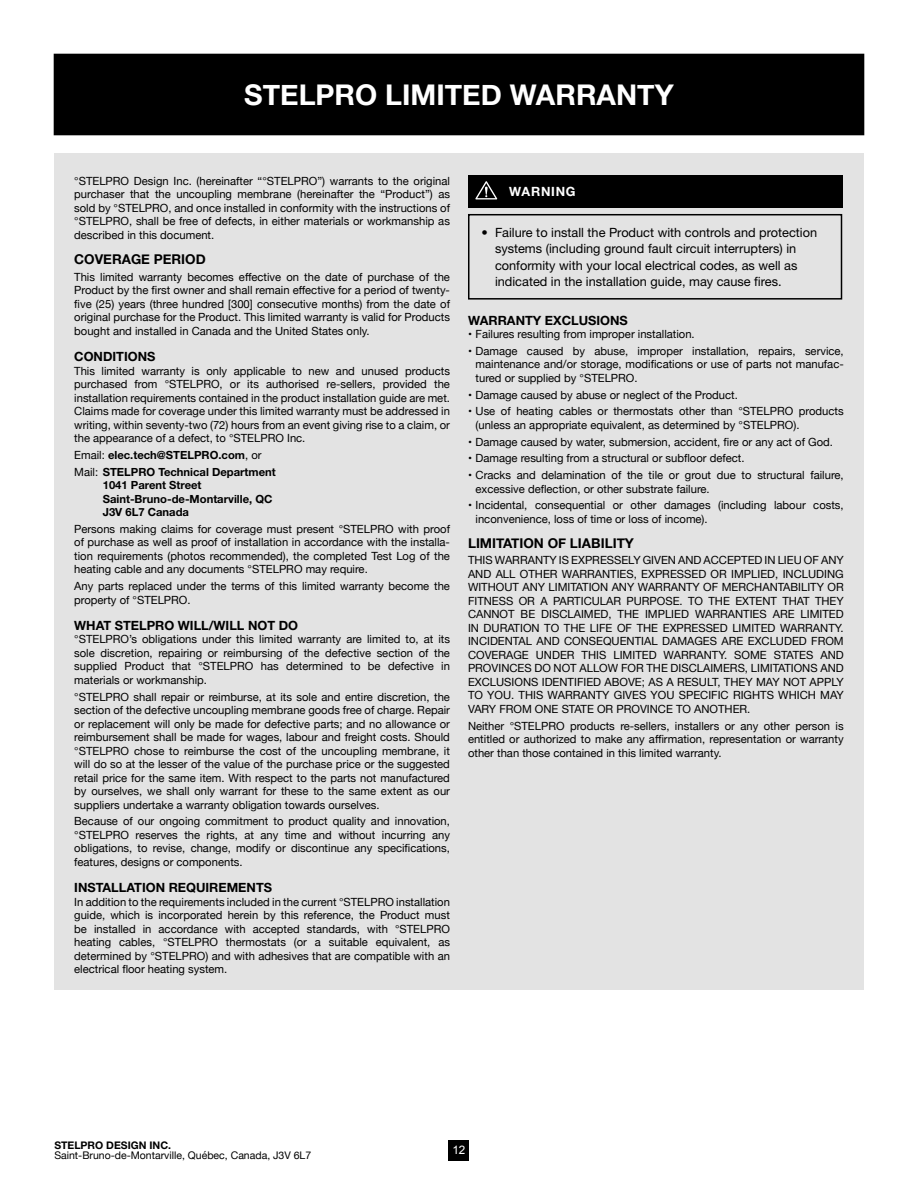
<style>
.page{position:relative;width:918px;height:1188px;background:#fff}
.page>*{position:absolute;margin:0;border:0;box-sizing:border-box;transform-origin:0 0}
.t1{font:700 28.5px "Helvetica Neue";color:#fff}
.t2{font:700 13.5px "Helvetica Neue";color:#000}
.t3{font:12.75px/16.5px "Helvetica Neue LT Std";color:#000}
.t4{font:700 12.75px "Helvetica Neue LT Std";color:#000}
.t5{font:700 12.75px "Helvetica Neue LT Std";letter-spacing:.055em;color:#fff}
.t6{font:11.7px "Arial";color:#fff}
.t7{font:11.25px/13.5px "Helvetica Neue";color:#000;text-align:justify}
.t8{font:700 11.25px/13.5px "Helvetica Neue LT Std";color:#000}
.t9{font:10.5px "Helvetica Neue";color:#000}
.t10{font:700 10.5px "Helvetica Neue LT Std";color:#000}
.s1{font-family:"Helvetica Neue";font-weight:400}
.s2{font-weight:400}
</style>
<div class="page">
<div style="left:449px;top:1140px;width:20px;height:20px;background:#000"></div>
<div style="left:54px;top:154px;width:810px;height:836px;background:#e3e3e3"></div>
<div style="left:468px;top:175px;width:374px;height:33px;background:#000"></div>
<svg style="left:475px;top:181px;width:22px;height:18px"></svg>
<div style="left:468px;top:214px;width:374px;height:86px;border:2px solid #000"></div>
<div style="left:54px;top:54px;width:810px;height:81px;background:#000"></div>
<h1 class="t1" style="left:244px;top:72px;width:431px">STELPRO LIMITED WARRANTY</h1>
<p class="t7" style="left:74px;top:175px;width:377px">°STELPRO Design Inc. (hereinafter “°STELPRO”) warrants to the original purchaser that the uncoupling membrane (hereinafter the “Product”) as sold by °STELPRO, and once installed in conformity with the instructions of °STELPRO, shall be free of defects, in either materials or workmanship as described in this document.</p>
<p class="t2" style="left:74px;top:248px;width:133px">COVERAGE PERIOD</p>
<p class="t7" style="left:74px;top:270px;width:377px">This limited warranty becomes effective on the date of purchase of the Product by the first owner and shall remain effective for a period of twenty&shy;five (25) years (three hundred [300] consecutive months) from the date of original purchase for the Product. This limited warranty is valid for Products bought and installed in Canada and the United States only.</p>
<p class="t4" style="left:74px;top:349px;width:83px">CONDITIONS</p>
<p class="t7" style="left:74px;top:364px;width:377px">This limited warranty is only applicable to new and unused products purchased from °STELPRO, or its authorised re-sellers, provided the installation requirements contained in the product installation guide are met.<br>Claims made for coverage under this limited warranty must be addressed in writing, within seventy-two (72) hours from an event giving rise to a claim, or the appearance of a defect, to °STELPRO Inc.</p>
<p class="t8" style="left:74px;top:446px;width:203px;line-height:16.8px"><span class="s1">Email:</span> elec.tech@STELPRO.com<span class="s2">, or<br></span><span class="s1">Mail:</span> STELPRO Technical Department</p>
<p class="t8" style="left:103px;top:478px;width:171px">1041 Parent Street<br>Saint-Bruno-de-Montarville, QC<br>J3V 6L7 Canada</p>
<p class="t7" style="left:74px;top:523px;width:377px">Persons making claims for coverage must present °STELPRO with proof of purchase as well as proof of installation in accordance with the installa&shy;tion requirements (photos recommended), the completed Test Log of the heating cable and any documents °STELPRO may require.</p>
<p class="t7" style="left:74px;top:580px;width:377px">Any parts replaced under the terms of this limited warranty become the property of °STELPRO.</p>
<p class="t4" style="left:74px;top:618px;width:225px">WHAT STELPRO WILL/WILL NOT DO</p>
<p class="t7" style="left:74px;top:633px;width:377px">°STELPRO’s obligations under this limited warranty are limited to, at its sole discretion, repairing or reimbursing of the defective section of the supplied Product that °STELPRO has determined to be defective in materials or workmanship.</p>
<p class="t7" style="left:74px;top:691px;width:377px">°STELPRO shall repair or reimburse, at its sole and entire discretion, the section of the defective uncoupling membrane goods free of charge. Repair or replacement will only be made for defective parts; and no allowance or reimbursement shall be made for wages, labour and freight costs. Should °STELPRO chose to reimburse the cost of the uncoupling membrane, it will do so at the lesser of the value of the purchase price or the suggested retail price for the same item. With respect to the parts not manufactured by ourselves, we shall only warrant for these to the same extent as our suppliers undertake a warranty obligation towards ourselves.</p>
<p class="t7" style="left:74px;top:815px;width:377px">Because of our ongoing commitment to product quality and innovation, °STELPRO reserves the rights, at any time and without incurring any obligations, to revise, change, modify or discontinue any specifications, features, designs or components.</p>
<p class="t4" style="left:74px;top:880px;width:199px">INSTALLATION REQUIREMENTS</p>
<p class="t7" style="left:74px;top:896px;width:377px">In addition to the requirements included in the current °STELPRO installation guide, which is incorporated herein by this reference, the Product must be installed in accordance with accepted standards, with °STELPRO heating cables, °STELPRO thermostats (or a suitable equivalent, as determined by °STELPRO) and with adhesives that are compatible with an electrical floor heating system.</p>
<p class="t5" style="left:509px;top:184px;width:68px">WARNING</p>
<p class="t3" style="left:495px;top:224px;width:324px;text-indent:-14px">• Failure to install the Product with controls and protection systems (including ground fault circuit interrupters) in conformity with your local electrical codes, as well as indicated in the installation guide, may cause fires.</p>
<p class="t4" style="left:468px;top:312px;width:161px">WARRANTY EXCLUSIONS</p>
<p class="t7" style="left:468px;top:328px;width:228px">• Failures resulting from improper installation.</p>
<p class="t7" style="left:476px;top:345px;width:370px;text-indent:-8px">• Damage caused by abuse, improper installation, repairs, service, maintenance and/or storage, modifications or use of parts not manufac&shy;tured or supplied by °STELPRO.</p>
<p class="t7" style="left:468px;top:388px;width:271px">• Damage caused by abuse or neglect of the Product.</p>
<p class="t7" style="left:476px;top:405px;width:370px;text-indent:-8px">• Use of heating cables or thermostats other than °STELPRO products (unless an appropriate equivalent, as determined by °STELPRO).</p>
<p class="t7" style="left:468px;top:435px;width:366px">• Damage caused by water, submersion, accident, fire or any act of God.</p>
<p class="t7" style="left:468px;top:452px;width:278px">• Damage resulting from a structural or subfloor defect.</p>
<p class="t7" style="left:476px;top:469px;width:370px;text-indent:-8px">• Cracks and delamination of the tile or grout due to structural failure, excessive deflection, or other substrate failure.</p>
<p class="t7" style="left:476px;top:499px;width:370px;text-indent:-8px">• Incidental, consequential or other damages (including labour costs, inconvenience, loss of time or loss of income).</p>
<p class="t2" style="left:468px;top:532px;width:167px">LIMITATION OF LIABILITY</p>
<p class="t7" style="left:468px;top:554px;width:377px">THIS WARRANTY IS EXPRESSELY GIVEN AND ACCEPTED IN LIEU OF ANY AND ALL OTHER WARRANTIES, EXPRESSED OR IMPLIED, INCLUDING WITHOUT ANY LIMITATION ANY WARRANTY OF MERCHANTABILITY OR FITNESS OR A PARTICULAR PURPOSE. TO THE EXTENT THAT THEY CANNOT BE DISCLAIMED, THE IMPLIED WARRANTIES ARE LIMITED IN DURATION TO THE LIFE OF THE EXPRESSED LIMITED WARRANTY.<br>INCIDENTAL AND CONSEQUENTIAL DAMAGES ARE EXCLUDED FROM COVERAGE UNDER THIS LIMITED WARRANTY. SOME STATES AND PROVINCES DO NOT ALLOW FOR THE DISCLAIMERS, LIMITATIONS AND EXCLUSIONS IDENTIFIED ABOVE; AS A RESULT, THEY MAY NOT APPLY TO YOU. THIS WARRANTY GIVES YOU SPECIFIC RIGHTS WHICH MAY VARY FROM ONE STATE OR PROVINCE TO ANOTHER.</p>
<p class="t7" style="left:468px;top:720px;width:377px">Neither °STELPRO products re-sellers, installers or any other person is entitled or authorized to make any affirmation, representation or warranty other than those contained in this limited warranty.</p>
<p class="t10" style="left:54px;top:1138px;width:118px">STELPRO DESIGN INC.</p>
<p class="t9" style="left:54px;top:1148px;width:258px">Saint-Bruno-de-Montarville, Québec, Canada, J3V 6L7</p>
<p class="t6" style="left:452px;top:1143px;width:15px">12</p>
</div>
